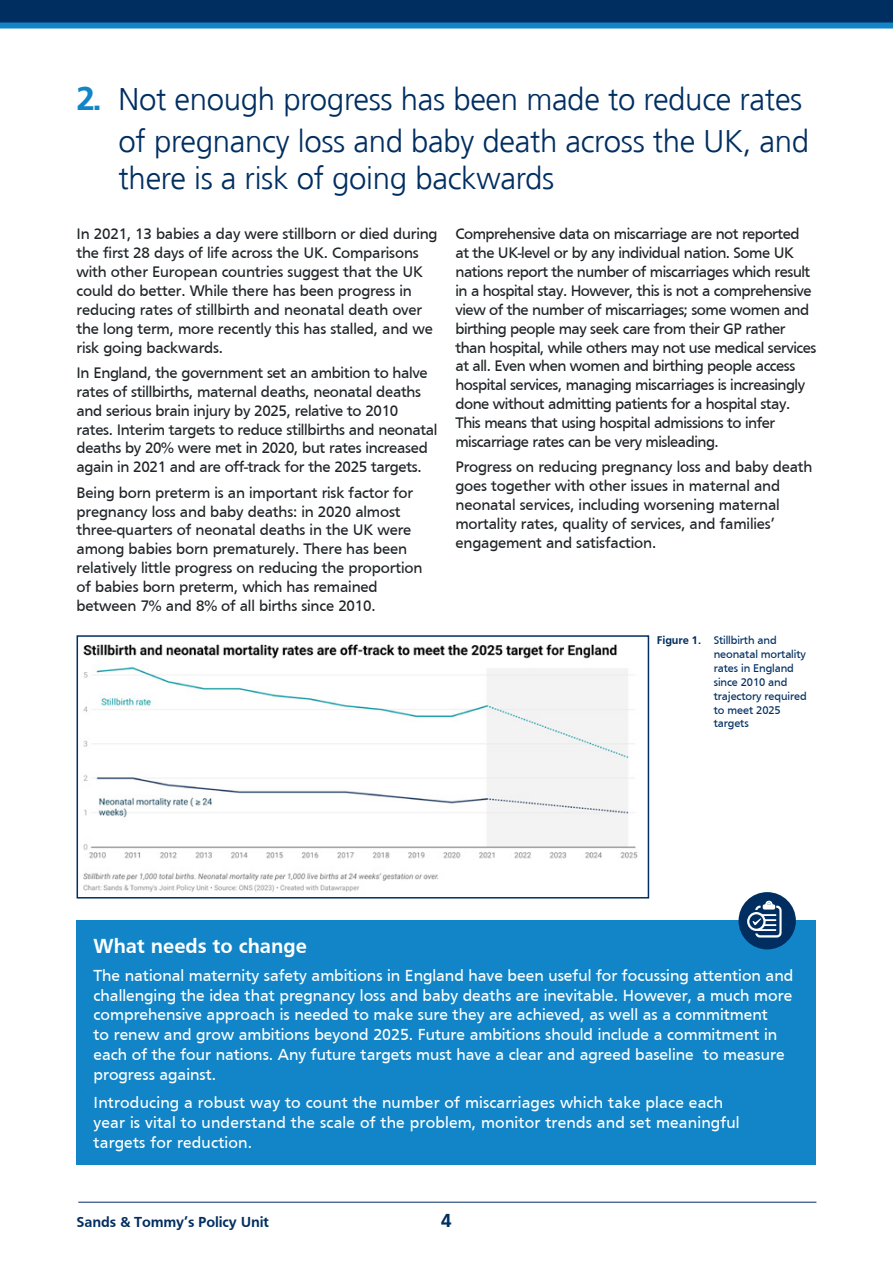
<style>
.page{position:relative;width:893px;height:1263px;background:#fff}
.page>*{position:absolute;margin:0;border:0;box-sizing:border-box;transform-origin:0 0}
.t1{font:300 31.2px/41.7px "Frutiger";letter-spacing:-.01em;color:#002e61;text-align:right}
.t2{font:700 21px "Frutiger";color:#fff}
.t3{font:700 19.5px "Frutiger";color:#002e61}
.t4{font:16.5px/19.8px "Frutiger";color:#fff}
.t5{font:15.75px/18.9px "Frutiger";letter-spacing:-.02em;color:#1f2427}
.t6{font:700 15px "Frutiger";letter-spacing:-.01em;color:#002e61}
.t7{font:11.55px/13.8px "Frutiger";letter-spacing:-.01em;color:#002e61}
.s1{font-weight:700;font-size:34.8px;color:#1185c7}
.s2{font-weight:700}
</style>
<div class="page">
<hr style="left:78px;top:1202px;width:738px;height:1px;background:#002e61">
<div style="left:77px;top:920px;width:739px;height:245px;background:#1185c7"></div>
<div style="left:738px;top:892px;width:58px;height:57px;background:#002e61;border-radius:50%"></div>
<svg style="left:747px;top:900px;width:35px;height:37px"></svg>
<svg style="left:0;top:0;width:893px;height:29px;background:#074378"></svg>
<hr style="left:892px;top:763px;width:1px;height:401px;background:#e9edf0">
<img style="left:83px;top:644px;width:555px;height:248px">
<div style="left:77px;top:635px;width:572px;height:263px;border:2px solid #002e61"></div>
<h1 class="t1" style="left:77px;top:79px;width:734px"><span class="s1">2.</span> Not enough progress has been made to reduce rates of pregnancy loss and baby death across the UK, and</h1>
<h1 class="t1" style="left:119px;top:158px;width:437px">there is a risk of going backwards</h1>
<p class="t5" style="left:77px;top:224px;width:362px">In 2021, 13 babies a day were stillborn or died during the first 28 days of life across the UK. Comparisons with other European countries suggest that the UK could do better. While there has been progress in reducing rates of stillbirth and neonatal death over the long term, more recently this has stalled, and we risk going backwards.</p>
<p class="t5" style="left:77px;top:363px;width:362px">In England, the government set an ambition to halve rates of stillbirths, maternal deaths, neonatal deaths and serious brain injury by 2025, relative to 2010 rates. Interim targets to reduce stillbirths and neonatal deaths by 20% were met in 2020, but rates increased again in 2021 and are off-track for the 2025 targets.</p>
<p class="t5" style="left:77px;top:483px;width:347px">Being born preterm is an important risk factor for pregnancy loss and baby deaths: in 2020 almost three-quarters of neonatal deaths in the UK were among babies born prematurely. There has been relatively little progress on reducing the proportion of babies born preterm, which has remained between 7% and 8% of all births since 2010.</p>
<p class="t5" style="left:455px;top:224px;width:362px">Comprehensive data on miscarriage are not reported at the UK-level or by any individual nation. Some UK nations report the number of miscarriages which result in a hospital stay. However, this is not a comprehensive view of the number of miscarriages; some women and birthing people may seek care from their GP rather than hospital, while others may not use medical services at all. Even when women and birthing people access hospital services, managing miscarriages is increasingly done without admitting patients for a hospital stay.<br>This means that using hospital admissions to infer miscarriage rates can be very misleading.</p>
<p class="t5" style="left:455px;top:457px;width:358px">Progress on reducing pregnancy loss and baby death goes together with other issues in maternal and neonatal services, including worsening maternal mortality rates, quality of services, and families’ engagement and satisfaction.</p>
<p class="t7" style="left:714px;top:633px;width:94px;text-indent:-57px"><span class="s2">Figure 1.</span> Stillbirth and neonatal mortality rates in England since 2010 and trajectory required to meet 2025 targets</p>
<h2 class="t2" style="left:94px;top:933px;width:215px">What needs to change</h2>
<p class="t4" style="left:94px;top:965px;width:701px">The national maternity safety ambitions in England have been useful for focussing attention and challenging the idea that pregnancy loss and baby deaths are inevitable. However, a much more comprehensive approach is needed to make sure they are achieved, as well as a commitment<br>to renew and grow ambitions beyond 2025. Future ambitions should include a commitment in each of the four nations. Any future targets must have a clear and agreed baseline to measure progress against.</p>
<p class="t4" style="left:94px;top:1092px;width:648px">Introducing a robust way to count the number of miscarriages which take place each year is vital to understand the scale of the problem, monitor trends and set meaningful targets for reduction.</p>
<p class="t6" style="left:77px;top:1213px;width:194px">Sands &amp; Tommy’s Policy Unit</p>
<p class="t3" style="left:441px;top:1209px;width:12px">4</p>
</div>
